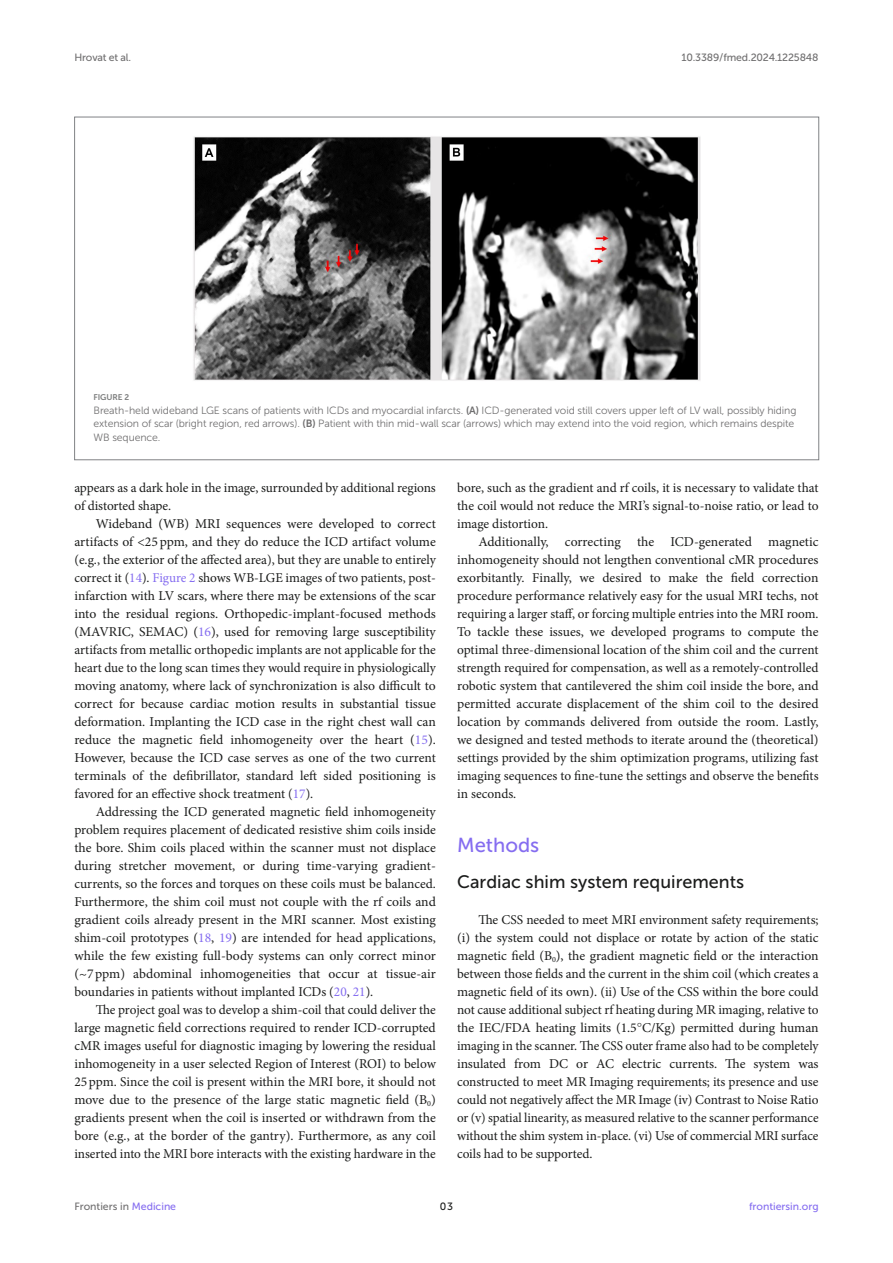
<style>
.page{position:relative;width:893px;height:1263px;background:#fff}
.page>*{position:absolute;margin:0;border:0;box-sizing:border-box;transform-origin:0 0}
.HEAD_1{font:20.25px "Museo Sans 500";color:#856df0}
.HEAD_2_after_HEAD_1{font:18px "Museo Sans 500";color:#1b1c1b}
.TEXT{font:13.5px/18px "Minion Pro";letter-spacing:-.005em;color:#1b1c1b;text-align:justify}
.TEXT_FLUSH{font:13.5px/18px "Minion Pro";letter-spacing:-.005em;color:#1b1c1b;text-align:justify}
.FIG_LEG{font:10.5px/13.5px "Museo Sans 300";letter-spacing:-.01em;color:#706f70}
.t1{font:10.5px "Museo Sans 500";letter-spacing:-.015em;color:#706f70}
.t2{font:10.5px "Museo Sans 500";color:#856df0}
.t3{font:10.5px "Museo Sans 500";color:#1b1c1b}
.FIG_HD{font:8.25px "Museo Sans 700";letter-spacing:-.01em;color:#7e7f7f}
.s1{font-family:"Museo Sans 700"}
.s2{color:#856df0}
.s3{font-family:"STIX"}
</style>
<div class="page">
<img style="left:193px;top:136px;width:508px;height:245px">
<p class="t1" style="left:74px;top:51px;width:58px">Hrovat et al.</p>
<p class="t1" style="left:681px;top:51px;width:139px">10.3389/fmed.2024.1225848</p>
<p class="FIG_HD" style="left:94px;top:393px;width:37px">FIGURE 2</p>
<p class="FIG_LEG" style="left:94px;top:404px;width:704px">Breath-held wideband LGE scans of patients with ICDs and myocardial infarcts. <span class="s1">(A)</span> ICD-generated void still covers upper left of LV wall, possibly hiding extension of scar (bright region, red arrows). <span class="s1">(B)</span> Patient with thin mid-wall scar (arrows) which may extend into the void region, which remains despite<br>WB sequence.</p>
<p class="TEXT" style="left:74px;top:479px;width:363px">appears as a dark hole in the image, surrounded by additional regions of distorted shape.</p>
<p class="TEXT" style="left:74px;top:515px;width:363px;text-indent:21px">Wideband (WB) MRI sequences were developed to correct artifacts of &lt;25ppm, and they do reduce the ICD artifact volume (e.g., the exterior of the affected area), but they are unable to entirely correct it (<span class="s2">14</span>). <span class="s2">Figure 2</span> shows WB-LGE images of two patients, post&shy;infarction with LV scars, where there may be extensions of the scar into the residual regions. Orthopedic-implant-focused methods (MAVRIC, SEMAC) (<span class="s2">16</span>), used for removing large susceptibility artifacts from metallic orthopedic implants are not applicable for the heart due to the long scan times they would require in physiologically moving anatomy, where lack of synchronization is also difficult to correct for because cardiac motion results in substantial tissue deformation. Implanting the ICD case in the right chest wall can reduce the magnetic field inhomogeneity over the heart (<span class="s2">15</span>).<br>However, because the ICD case serves as one of the two current terminals of the defibrillator, standard left sided positioning is favored for an effective shock treatment (<span class="s2">17</span>).</p>
<p class="TEXT" style="left:74px;top:803px;width:363px;text-indent:21px">Addressing the ICD generated magnetic field inhomogeneity problem requires placement of dedicated resistive shim coils inside the bore. Shim coils placed within the scanner must not displace during stretcher movement, or during time-varying gradient&shy;currents, so the forces and torques on these coils must be balanced.<br>Furthermore, the shim coil must not couple with the rf coils and gradient coils already present in the MRI scanner. Most existing shim-coil prototypes (<span class="s2">18</span>, <span class="s2">19</span>) are intended for head applications, while the few existing full-body systems can only correct minor (~7ppm) abdominal inhomogeneities that occur at tissue-air boundaries in patients without implanted ICDs (<span class="s2">20</span>, <span class="s2">21</span>).</p>
<p class="TEXT" style="left:74px;top:1001px;width:363px;text-indent:21px">The project goal was to develop a shim-coil that could deliver the large magnetic field corrections required to render ICD-corrupted cMR images useful for diagnostic imaging by lowering the residual inhomogeneity in a user selected Region of Interest (ROI) to below 25ppm. Since the coil is present within the MRI bore, it should not move due to the presence of the large static magnetic field (B<sub>0</sub>) gradients present when the coil is inserted or withdrawn from the bore (e.g., at the border of the gantry). Furthermore, as any coil inserted into the MRI bore interacts with the existing hardware in the</p>
<p class="TEXT" style="left:457px;top:479px;width:363px">bore, such as the gradient and rf coils, it is necessary to validate that the coil would not reduce the MRI’s signal-to-noise ratio, or lead to image distortion.</p>
<p class="TEXT" style="left:457px;top:533px;width:363px;text-indent:21px">Additionally, correcting the ICD-generated magnetic inhomogeneity should not lengthen conventional cMR procedures exorbitantly. Finally, we desired to make the field correction procedure performance relatively easy for the usual MRI techs, not requiring a larger staff, or forcing multiple entries into the MRI room.<br>To tackle these issues, we developed programs to compute the optimal three-dimensional location of the shim coil and the current strength required for compensation, as well as a remotely-controlled robotic system that cantilevered the shim coil inside the bore, and permitted accurate displacement of the shim coil to the desired location by commands delivered from outside the room. Lastly, we designed and tested methods to iterate around the (theoretical) settings provided by the shim optimization programs, utilizing fast imaging sequences to fine-tune the settings and observe the benefits in seconds.</p>
<p class="HEAD_1" style="left:457px;top:834px;width:84px">Methods</p>
<p class="HEAD_2_after_HEAD_1" style="left:457px;top:872px;width:289px">Cardiac shim system requirements</p>
<p class="TEXT_FLUSH" style="left:457px;top:911px;width:363px;text-indent:21px">The CSS needed to meet MRI environment safety requirements; (i) the system could not displace or rotate by action of the static magnetic field (B<sub>0</sub>), the gradient magnetic field or the interaction between those fields and the current in the shim coil (which creates a magnetic field of its own). (ii) Use of the CSS within the bore could not cause additional subject rf heating during MR imaging, relative to the IEC/FDA heating limits (1.5<span class="s3">°</span>C/Kg) permitted during human imaging in the scanner. The CSS outer frame also had to be completely insulated from DC or AC electric currents. The system was constructed to meet MR Imaging requirements; its presence and use could not negatively affect the MR Image (iv) Contrast to Noise Ratio or (v) spatial linearity, as measured relative to the scanner performance without the shim system in-place. (vi) Use of commercial MRI surface coils had to be supported.</p>
<p class="t1" style="left:74px;top:1200px;width:103px">Frontiers in <span class="s2">Medicine</span></p>
<p class="t3" style="left:440px;top:1200px;width:15px">03</p>
<p class="t2" style="left:749px;top:1200px;width:71px">frontiersin.org</p>
</div>
